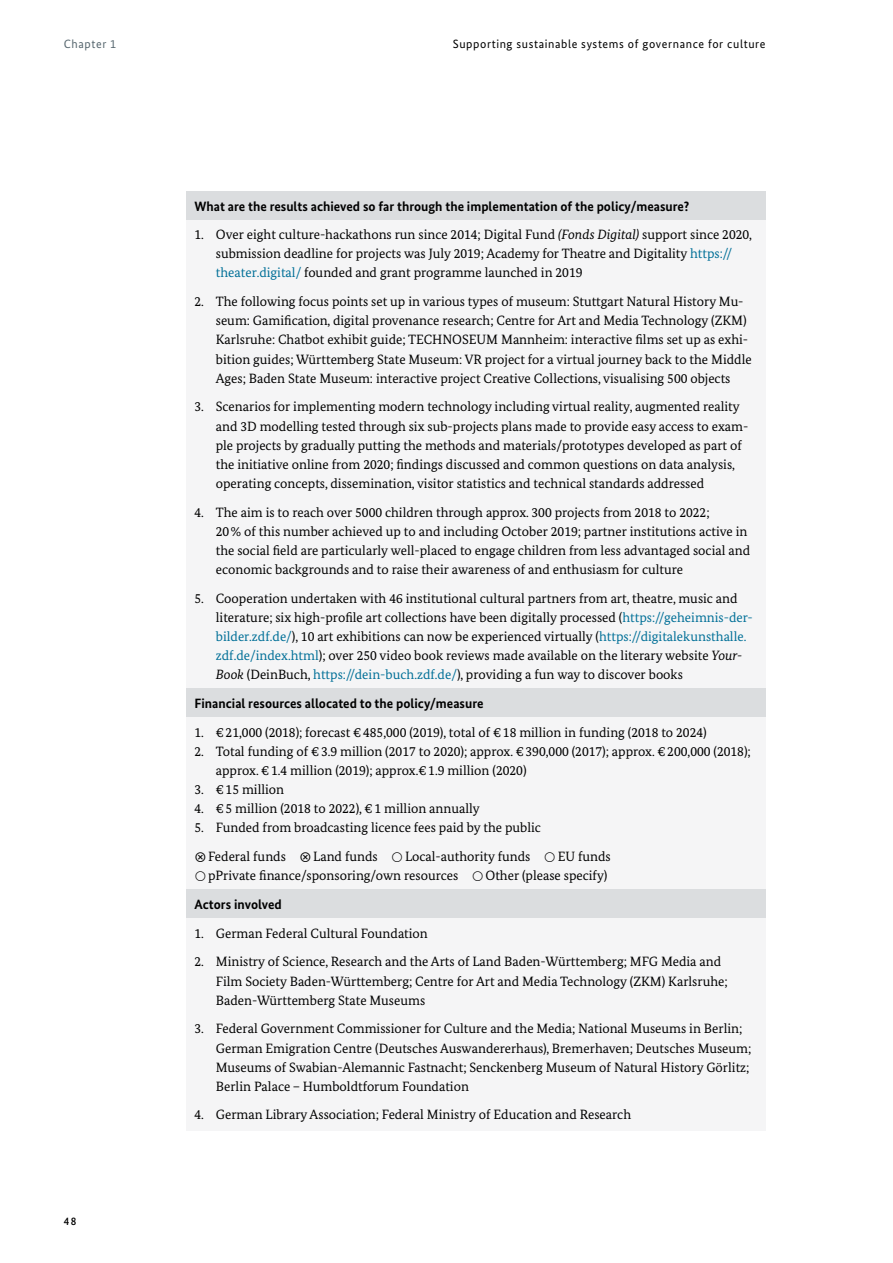
<style>
.page{position:relative;width:893px;height:1263px;background:#fff}
.page>*{position:absolute;margin:0;border:0;box-sizing:border-box;transform-origin:0 0}
.Formate_deutsch_Formate_Schattierungen_P{font:13.5px/19.2px "Bundes Serif";color:#000}
.Formate_deutsch_Formate_Schattierungen_P-2{font:700 13.5px "Bundes Sans";color:#000}
.t1{font:12px "Bundes Sans";letter-spacing:.05em;color:#000}
.t2{font:12px "Bundes Sans";letter-spacing:.05em;color:#57676f}
.t3{font:500 11.25px "Bundes Sans";color:#000}
.s1{font-style:italic}
.s2{color:#006f97}
</style>
<div class="page">
<div style="left:186px;top:191px;width:579px;height:30px;background:#dbdddf"></div>
<div style="left:186px;top:220px;width:579px;height:471px;background:#f5f5f6"></div>
<div style="left:186px;top:689px;width:579px;height:29px;background:#dbdddf"></div>
<div style="left:186px;top:718px;width:579px;height:174px;background:#f5f5f6"></div>
<div style="left:186px;top:889px;width:579px;height:30px;background:#dbdddf"></div>
<div style="left:186px;top:919px;width:579px;height:212px;background:#f5f5f6"></div>
<p class="t2" style="left:64px;top:36px;width:54px">Chapter 1</p>
<p class="t1" style="left:453px;top:36px;width:314px">Supporting sustainable systems of governance for culture</p>
<p class="t3" style="left:64px;top:1214px;width:14px">48</p>
<p class="Formate_deutsch_Formate_Schattierungen_P-2" style="left:195px;top:198px;width:497px">What are the results achieved so far through the implementation of the policy/measure?</p>
<p class="Formate_deutsch_Formate_Schattierungen_P" style="left:216px;top:225px;width:538px;text-indent:-21px">1. Over eight culture-hackathons run since 2014; Digital Fund <span class="s1">(Fonds Digital)</span> support since 2020, submission deadline for projects was July 2019; Academy for Theatre and Digitality <span class="s2">https:// theater.digital/</span> founded and grant programme launched in 2019</p>
<p class="Formate_deutsch_Formate_Schattierungen_P" style="left:216px;top:292px;width:537px;text-indent:-21px">2. The following focus points set up in various types of museum: Stuttgart Natural History Mu&shy;seum: Gamification, digital provenance research; Centre for Art and Media Technology (ZKM)<br>Karlsruhe: Chatbot exhibit guide; TECHNOSEUM Mannheim: interactive films set up as exhi&shy;bition guides; Württemberg State Museum: VR project for a virtual journey back to the Middle Ages; Baden State Museum: interactive project Creative Collections, visualising 500 objects</p>
<p class="Formate_deutsch_Formate_Schattierungen_P" style="left:216px;top:397px;width:534px;text-indent:-21px">3. Scenarios for implementing modern technology including virtual reality, augmented reality and 3D modelling tested through six sub-projects plans made to provide easy access to exam&shy;ple projects by gradually putting the methods and materials/prototypes developed as part of the initiative online from 2020; findings discussed and common questions on data analysis, operating concepts, dissemination, visitor statistics and technical standards addressed</p>
<p class="Formate_deutsch_Formate_Schattierungen_P" style="left:216px;top:502px;width:536px;text-indent:-21px">4. The aim is to reach over 5000 children through approx. 300 projects from 2018 to 2022;<br>20% of this number achieved up to and including October 2019; partner institutions active in the social field are particularly well-placed to engage children from less advantaged social and economic backgrounds and to raise their awareness of and enthusiasm for culture</p>
<p class="Formate_deutsch_Formate_Schattierungen_P" style="left:216px;top:588px;width:539px;text-indent:-21px">5. Cooperation undertaken with 46 institutional cultural partners from art, theatre, music and literature; six high-profile art collections have been digitally processed (<span class="s2">https://geheimnis-der&shy;bilder.zdf.de/</span>), 10 art exhibitions can now be experienced virtually (<span class="s2">https://digitalekunsthalle. zdf.de/index.html</span>); over 250 video book reviews made available on the literary website <span class="s1">Your-Book</span> (DeinBuch, <span class="s2">https://dein-buch.zdf.de/</span>), providing a fun way to discover books</p>
<p class="Formate_deutsch_Formate_Schattierungen_P-2" style="left:195px;top:695px;width:291px">Financial resources allocated to the policy/measure</p>
<p class="Formate_deutsch_Formate_Schattierungen_P" style="left:195px;top:722px;width:514px">1. €21,000 (2018); forecast €485,000 (2019), total of €18 million in funding (2018 to 2024)</p>
<p class="Formate_deutsch_Formate_Schattierungen_P" style="left:216px;top:741px;width:537px;text-indent:-21px">2. Total funding of €3.9 million (2017 to 2020); approx. €390,000 (2017); approx. €200,000 (2018); approx. €1.4 million (2019); approx.€1.9 million (2020)</p>
<p class="Formate_deutsch_Formate_Schattierungen_P" style="left:195px;top:780px;width:91px">3. €15 million</p>
<p class="Formate_deutsch_Formate_Schattierungen_P" style="left:195px;top:799px;width:287px">4. €5 million (2018 to 2022), €1 million annually</p>
<p class="Formate_deutsch_Formate_Schattierungen_P" style="left:195px;top:818px;width:348px">5. Funded from broadcasting licence fees paid by the public</p>
<p class="Formate_deutsch_Formate_Schattierungen_P" style="left:208px;top:847px;width:79px">Federal funds</p>
<p class="Formate_deutsch_Formate_Schattierungen_P" style="left:313px;top:847px;width:66px">Land funds</p>
<p class="Formate_deutsch_Formate_Schattierungen_P" style="left:405px;top:847px;width:127px">Local-authority funds</p>
<p class="Formate_deutsch_Formate_Schattierungen_P" style="left:558px;top:847px;width:55px">EU funds</p>
<p class="Formate_deutsch_Formate_Schattierungen_P" style="left:208px;top:866px;width:252px">pPrivate finance/sponsoring/own resources</p>
<p class="Formate_deutsch_Formate_Schattierungen_P" style="left:485px;top:866px;width:123px">Other (please specify)</p>
<p class="Formate_deutsch_Formate_Schattierungen_P-2" style="left:195px;top:896px;width:89px">Actors involved</p>
<p class="Formate_deutsch_Formate_Schattierungen_P" style="left:195px;top:923px;width:235px">1. German Federal Cultural Foundation</p>
<p class="Formate_deutsch_Formate_Schattierungen_P" style="left:216px;top:952px;width:514px;text-indent:-21px">2. Ministry of Science, Research and the Arts of Land Baden-Württemberg; MFG Media and<br>Film Society Baden-Württemberg; Centre for Art and Media Technology (ZKM) Karlsruhe;<br>Baden-Württemberg State Museums</p>
<p class="Formate_deutsch_Formate_Schattierungen_P" style="left:216px;top:1019px;width:537px;text-indent:-21px">3. Federal Government Commissioner for Culture and the Media; National Museums in Berlin; German Emigration Centre (Deutsches Auswandererhaus), Bremerhaven; Deutsches Museum; Museums of Swabian-Alemannic Fastnacht; Senckenberg Museum of Natural History Görlitz; Berlin Palace – Humboldtforum Foundation</p>
<p class="Formate_deutsch_Formate_Schattierungen_P" style="left:195px;top:1105px;width:438px">4. German Library Association; Federal Ministry of Education and Research</p>
</div>
